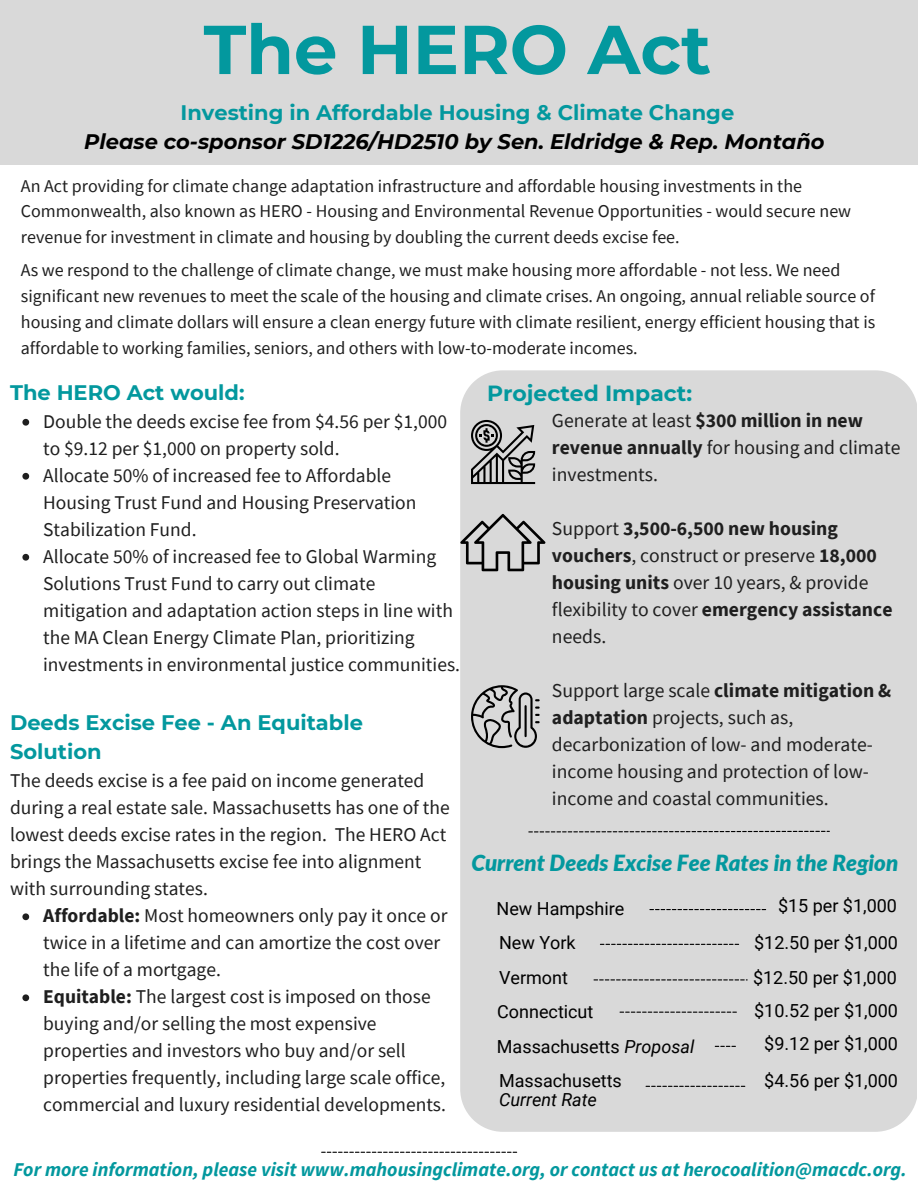
<style>
.page{position:relative;width:918px;height:1188px;background:#fff}
.page>*{position:absolute;margin:0;border:0;box-sizing:border-box;transform-origin:0 0}
.t1{font:700 69px "Montserrat";color:#03989e}
.t2{font:italic 900 22.2px "Lato";color:#03989e}
.t3{font:700 21.9px "Montserrat";color:#03989e}
.t4{font:700 21px/29.2px "Montserrat";color:#03989e}
.t5{font:italic 700 21px "Montserrat";color:#000}
.t6{font:19.65px/27px "Source Sans Pro";color:#1f1f1f}
.t7{font:19.5px/27px "Source Sans Pro";color:#1f1f1f}
.t8{font:italic 700 19.5px "Source Sans Pro";color:#03989e}
.t9{font:18px/25.8px "Source Sans Pro";color:#1f1f1f}
.t10{font:18px/34.5px "Roboto";color:#000}
.t11{font:italic 18px "Roboto";color:#000}
.s1{font-weight:700}
.s2{font-style:italic}
</style>
<div class="page">
<div style="left:0;top:0;width:918px;height:164px;background:#d9d9d9"></div>
<svg style="left:22px;top:419px;width:7px;height:7px"></svg>
<svg style="left:22px;top:473px;width:7px;height:7px"></svg>
<svg style="left:22px;top:554px;width:7px;height:7px"></svg>
<div style="left:460px;top:370px;width:456px;height:762px;background:#d9d9d9"></div>
<svg style="left:22px;top:913px;width:7px;height:7px"></svg>
<svg style="left:22px;top:994px;width:7px;height:7px"></svg>
<svg style="left:649px;top:909px;width:117px;height:1px"></svg>
<svg style="left:600px;top:944px;width:139px;height:1px"></svg>
<svg style="left:594px;top:979px;width:154px;height:1px"></svg>
<svg style="left:620px;top:1012px;width:117px;height:1px"></svg>
<svg style="left:715px;top:1046px;width:21px;height:1px"></svg>
<svg style="left:646px;top:1086px;width:99px;height:1px"></svg>
<svg style="left:321px;top:1152px;width:196px;height:1px"></svg>
<svg style="left:460px;top:514px;width:85px;height:57px;background:#adadad"></svg>
<svg style="left:471px;top:420px;width:64px;height:64px;background:#8e8e8e"></svg>
<svg style="left:471px;top:685px;width:69px;height:63px;background:#a4a4a4"></svg>
<svg style="left:528px;top:831px;width:302px;height:1px"></svg>
<h1 class="t1" style="left:204px;top:7px;width:509px">The HERO Act</h1>
<p class="t4" style="left:181px;top:98px;width:555px">Investing in Affordable Housing &amp; Climate Change</p>
<p class="t5" style="left:84px;top:129px;width:742px">Please co-sponsor SD1226/HD2510 by Sen. Eldridge &amp; Rep. Montaño</p>
<p class="t9" style="left:21px;top:172px;width:832px">An Act providing for climate change adaptation infrastructure and affordable housing investments in the<br>Commonwealth, also known as HERO - Housing and Environmental Revenue Opportunities - would secure new revenue for investment in climate and housing by doubling the current deeds excise fee.</p>
<p class="t9" style="left:21px;top:257px;width:856px">As we respond to the challenge of climate change, we must make housing more affordable - not less. We need significant new revenues to meet the scale of the housing and climate crises. An ongoing, annual reliable source of housing and climate dollars will ensure a clean energy future with climate resilient, energy efficient housing that is affordable to working families, seniors, and others with low-to-moderate incomes.</p>
<p class="t4" style="left:10px;top:378px;width:236px">The HERO Act would:</p>
<p class="t7" style="left:43px;top:407px;width:418px">Double the deeds excise fee from $4.56 per $1,000 to $9.12 per $1,000 on property sold.<br>Allocate 50% of increased fee to Affordable Housing Trust Fund and Housing Preservation Stabilization Fund.<br>Allocate 50% of increased fee to Global Warming Solutions Trust Fund to carry out climate mitigation and adaptation action steps in line with the MA Clean Energy Climate Plan, prioritizing investments in environmental justice communities.</p>
<p class="t4" style="left:10px;top:708px;width:354px">Deeds Excise Fee - An Equitable<br>Solution</p>
<p class="t7" style="left:10px;top:767px;width:441px">The deeds excise is a fee paid on income generated during a real estate sale. Massachusetts has one of the lowest deeds excise rates in the region. The HERO Act brings the Massachusetts excise fee into alignment with surrounding states.</p>
<p class="t7" style="left:43px;top:902px;width:406px"><span class="s1">Affordable:</span> Most homeowners only pay it once or twice in a lifetime and can amortize the cost over the life of a mortgage.<br><span class="s1">Equitable:</span> The largest cost is imposed on those buying and/or selling the most expensive properties and investors who buy and/or sell properties frequently, including large scale office, commercial and luxury residential developments.</p>
<p class="t3" style="left:487px;top:380px;width:207px">Projected Impact:</p>
<p class="t6" style="left:552px;top:407px;width:350px">Generate at least <span class="s1">$300 million in new revenue annually</span> for housing and climate investments.</p>
<p class="t6" style="left:552px;top:515px;width:342px">Support <span class="s1">3,500-6,500 new housing vouchers</span>, construct or preserve <span class="s1">18,000 housing units</span> over 10 years, &amp; provide flexibility to cover <span class="s1">emergency assistance </span>needs.</p>
<p class="t6" style="left:552px;top:677px;width:341px">Support large scale <span class="s1">climate mitigation &amp; adaptation</span> projects, such as, decarbonization of low- and moderate&shy;income housing and protection of low&shy;income and coastal communities.</p>
<p class="t2" style="left:471px;top:849px;width:428px">Current Deeds Excise Fee Rates in the Region</p>
<p class="t10" style="left:497px;top:891px;width:129px">New Hampshire</p>
<p class="t10" style="left:778px;top:888px;width:120px">$15 per $1,000</p>
<p class="t10" style="left:497px;top:926px;width:199px">New York<br>Vermont<br>Connecticut<br>Massachusetts <span class="s2">Proposal<br></span>Massachusetts</p>
<p class="t11" style="left:499px;top:1090px;width:99px">Current Rate</p>
<p class="t10" style="left:753px;top:926px;width:146px;line-height:35px">$12.50 per $1,000 $12.50 per $1,000</p>
<p class="t10" style="left:754px;top:995px;width:145px;line-height:32.5px;text-align:center">$10.52 per $1,000 $9.12 per $1,000</p>
<p class="t10" style="left:764px;top:1064px;width:135px">$4.56 per $1,000</p>
<p class="t8" style="left:13px;top:1157px;width:895px">For more information, please visit www.mahousingclimate.org, or contact us at herocoalition@macdc.org.</p>
</div>
